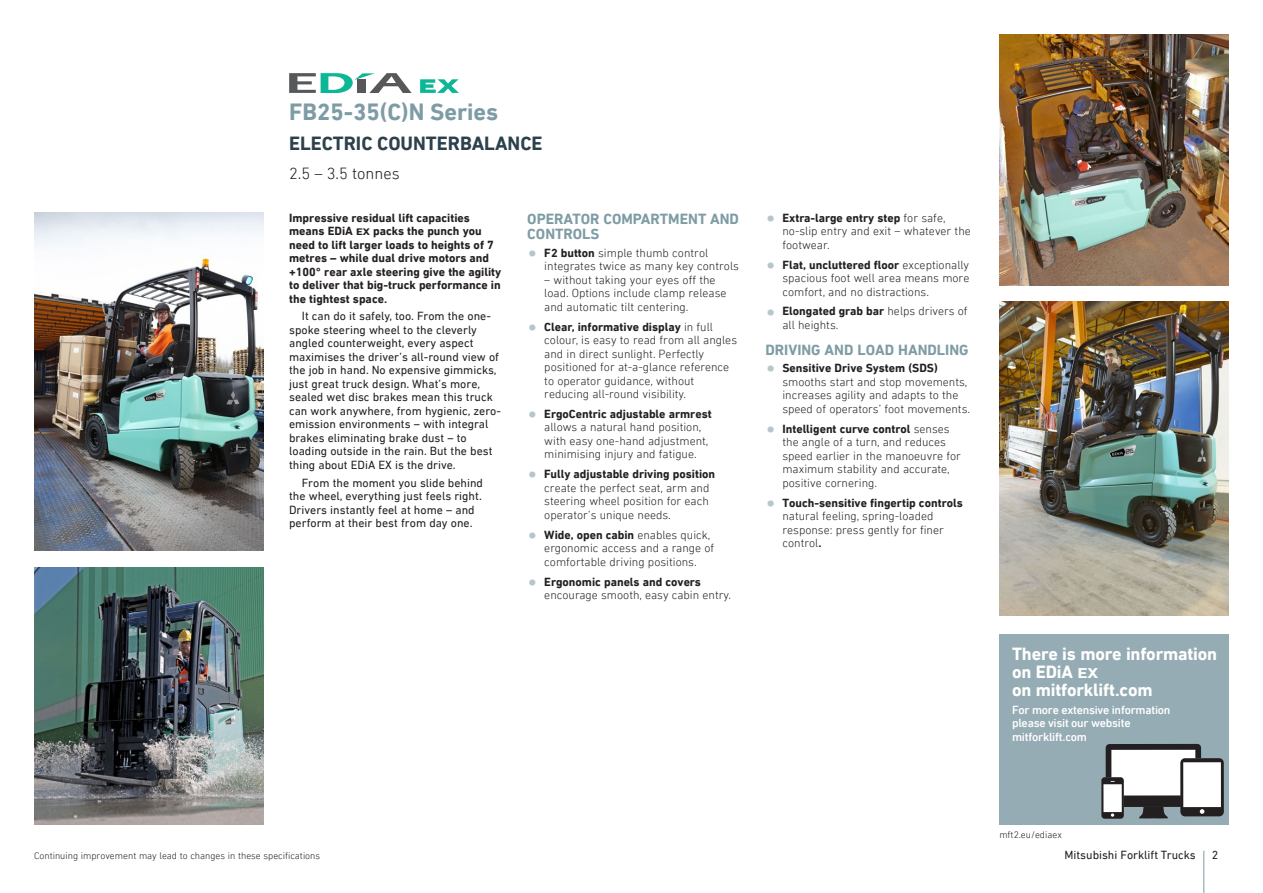
<style>
.page{position:relative;width:1263px;height:893px;background:#fff}
.page>*{position:absolute;margin:0;border:0;box-sizing:border-box;transform-origin:0 0}
.Inside_Series_Name_N{font:700 24px "DIN Next LT Pro";color:#7e9ca5}
.Inside_FormFactor_No{font:700 19.5px "DIN Next LT Pro";color:#2c414c}
.Boxout-Header{font:700 18px/18px "DIN Next LT Pro";letter-spacing:-.01em;color:#fff}
.Inside_Capacity_Norm{font:300 16.5px "DIN Next LT Pro";color:#23191c}
.TOP_FEATURES_Section{font:700 15px/15px "DIN Next LT Pro";color:#7e9ca5}
.t1{font:300 12px/13.5px "DIN Next LT Pro";color:#231f20}
.FAB_Body_regular_N{font:12px/13.5px "DIN Next LT Pro";color:#231f20}
.FAB_Body_LEAD_-_N{font:700 12px/13.5px "DIN Next LT Pro";color:#231f20}
.Back_Reverse_-_N{font:500 12px/13.5px "DIN Next LT Pro";letter-spacing:-.02em;color:#fff}
.BODY_Smallprint_Norm{font:300 9.75px "DIN Next LT Pro";color:#231f20}
.s1{font-size:9.6px}
.s2{font-weight:400;font-size:24px;color:#b8c6cc}
.s3{font-weight:700}
.s4{font-size:14.4px}
</style>
<div class="page">
<div style="left:999px;top:634px;width:230px;height:191px;background:#95acb4"></div>
<img style="left:999px;top:302px;width:230px;height:313px">
<svg style="left:420px;top:79px;width:39px;height:14px"></svg>
<svg style="left:289px;top:73px;width:123px;height:20px"></svg>
<div style="left:1111px;top:750px;width:84px;height:46px;background:#fff"></div>
<svg style="left:1139px;top:807px;width:29px;height:12px"></svg>
<div style="left:1101px;top:777px;width:23px;height:42px;background:#231f20;border-radius:3px"></div>
<svg style="left:1111px;top:813px;width:3px;height:4px"></svg>
<div style="left:1103px;top:784px;width:19px;height:28px;background:#fff"></div>
<div style="left:1180px;top:758px;width:44px;height:58px;background:#231f20;border-radius:5px"></div>
<svg style="left:1200px;top:809px;width:4px;height:5px"></svg>
<div style="left:1183px;top:762px;width:38px;height:45px;background:#fff"></div>
<svg style="left:1106px;top:744px;width:95px;height:38px"></svg>
<div style="left:1124px;top:795px;width:57px;height:12px;background:#231f20"></div>
<img style="left:999px;top:34px;width:230px;height:252px">
<img style="left:34px;top:213px;width:230px;height:338px">
<img style="left:34px;top:568px;width:230px;height:257px">
<hr style="left:1203px;top:851px;width:1px;height:42px;background:#7e9ca5">
<p class="Inside_Series_Name_N" style="left:289px;top:98px;width:211px">FB25-35(C)N Series</p>
<p class="Inside_FormFactor_No" style="left:289px;top:132px;width:255px">ELECTRIC COUNTERBALANCE</p>
<p class="Inside_Capacity_Norm" style="left:289px;top:164px;width:112px">2.5 – 3.5 tonnes</p>
<p class="FAB_Body_LEAD_-_N" style="left:289px;top:211px;width:214px">Impressive residual lift capacities means EDiA <span class="s1">EX</span> packs the punch you need to lift larger loads to heights of 7 metres – while dual drive motors and +100° rear axle steering give the agility to deliver that big-truck performance in the tightest space.</p>
<p class="FAB_Body_regular_N" style="left:289px;top:309px;width:213px;text-indent:13px">It can do it safely, too. From the one&shy;spoke steering wheel to the cleverly angled counterweight, every aspect maximises the driver’s all-round view of the job in hand. No expensive gimmicks, just great truck design. What’s more, sealed wet disc brakes mean this truck can work anywhere, from hygienic, zero&shy;emission environments – with integral brakes eliminating brake dust – to loading outside in the rain. But the best thing about EDiA EX is the drive.</p>
<p class="FAB_Body_regular_N" style="left:289px;top:476px;width:195px;text-indent:13px">From the moment you slide behind the wheel, everything just feels right.<br>Drivers instantly feel at home – and perform at their best from day one.</p>
<p class="TOP_FEATURES_Section" style="left:527px;top:211px;width:213px">OPERATOR COMPARTMENT AND<br>CONTROLS</p>
<p class="t1" style="left:544px;top:246px;width:196px;text-indent:-17px"><span class="s2">•</span> <span class="s3">F2 button</span> simple thumb control integrates twice as many key controls</p>
<p class="t1" style="left:544px;top:273px;width:184px">– without taking your eyes off the load. Options include clamp release and automatic tilt centering.</p>
<p class="t1" style="left:544px;top:320px;width:194px;text-indent:-17px"><span class="s2">•</span> <span class="s3">Clear, informative display</span> in full colour, is easy to read from all angles and in direct sunlight. Perfectly positioned for at-a-glance reference to operator guidance, without reducing all-round visibility.</p>
<p class="t1" style="left:544px;top:407px;width:169px;text-indent:-17px"><span class="s2">•</span> <span class="s3">ErgoCentric adjustable armrest </span>allows a natural hand position, with easy one-hand adjustment, minimising injury and fatigue.</p>
<p class="t1" style="left:544px;top:467px;width:172px;text-indent:-17px"><span class="s2">•</span> <span class="s3">Fully adjustable driving position </span>create the perfect seat, arm and steering wheel position for each operator’s unique needs.</p>
<p class="t1" style="left:544px;top:528px;width:171px;text-indent:-17px"><span class="s2">•</span> <span class="s3">Wide, open cabin</span> enables quick, ergonomic access and a range of comfortable driving positions.</p>
<p class="t1" style="left:544px;top:575px;width:188px;text-indent:-17px"><span class="s2">•</span> <span class="s3">Ergonomic panels and covers </span>encourage smooth, easy cabin entry.</p>
<p class="t1" style="left:782px;top:211px;width:190px;text-indent:-17px"><span class="s2">•</span> <span class="s3">Extra-large entry step</span> for safe, no-slip entry and exit – whatever the footwear.</p>
<p class="t1" style="left:782px;top:258px;width:188px;text-align:justify;text-indent:-17px"><span class="s2">•</span> <span class="s3">Flat, uncluttered floor</span> exceptionally spacious foot well area means more comfort, and no distractions.</p>
<p class="t1" style="left:782px;top:304px;width:187px;text-indent:-17px"><span class="s2">•</span> <span class="s3">Elongated grab bar</span> helps drivers of all heights.</p>
<p class="TOP_FEATURES_Section" style="left:765px;top:342px;width:205px">DRIVING AND LOAD HANDLING</p>
<p class="t1" style="left:782px;top:361px;width:189px;text-indent:-17px"><span class="s2">•</span> <span class="s3">Sensitive Drive System (SDS) </span>smooths start and stop movements, increases agility and adapts to the speed of operators’ foot movements.</p>
<p class="t1" style="left:782px;top:422px;width:180px;text-indent:-17px"><span class="s2">•</span> <span class="s3">Intelligent curve control</span> senses the angle of a turn, and reduces speed earlier in the manoeuvre for maximum stability and accurate, positive cornering.</p>
<p class="t1" style="left:782px;top:496px;width:182px;text-indent:-17px"><span class="s2">•</span> <span class="s3">Touch-sensitive fingertip controls </span>natural feeling, spring-loaded response: press gently for finer control<span class="s3">.</span></p>
<p class="Boxout-Header" style="left:1012px;top:645px;width:207px">There is more information on EDiA <span class="s4">EX<br></span>on mitforklift.com</p>
<p class="Back_Reverse_-_N" style="left:1012px;top:703px;width:160px">For more extensive information please visit our website mitforklift.com</p>
<p class="BODY_Smallprint_Norm" style="left:34px;top:850px;width:288px">Continuing improvement may lead to changes in these specifications</p>
<p class="BODY_Smallprint_Norm" style="left:999px;top:829px;width:64px">mft2.eu/ediaex</p>
<p class="FAB_Body_regular_N" style="left:1064px;top:848px;width:133px">Mitsubishi Forklift Trucks</p>
<p class="FAB_Body_regular_N" style="left:1212px;top:848px;width:8px">2</p>
</div>
